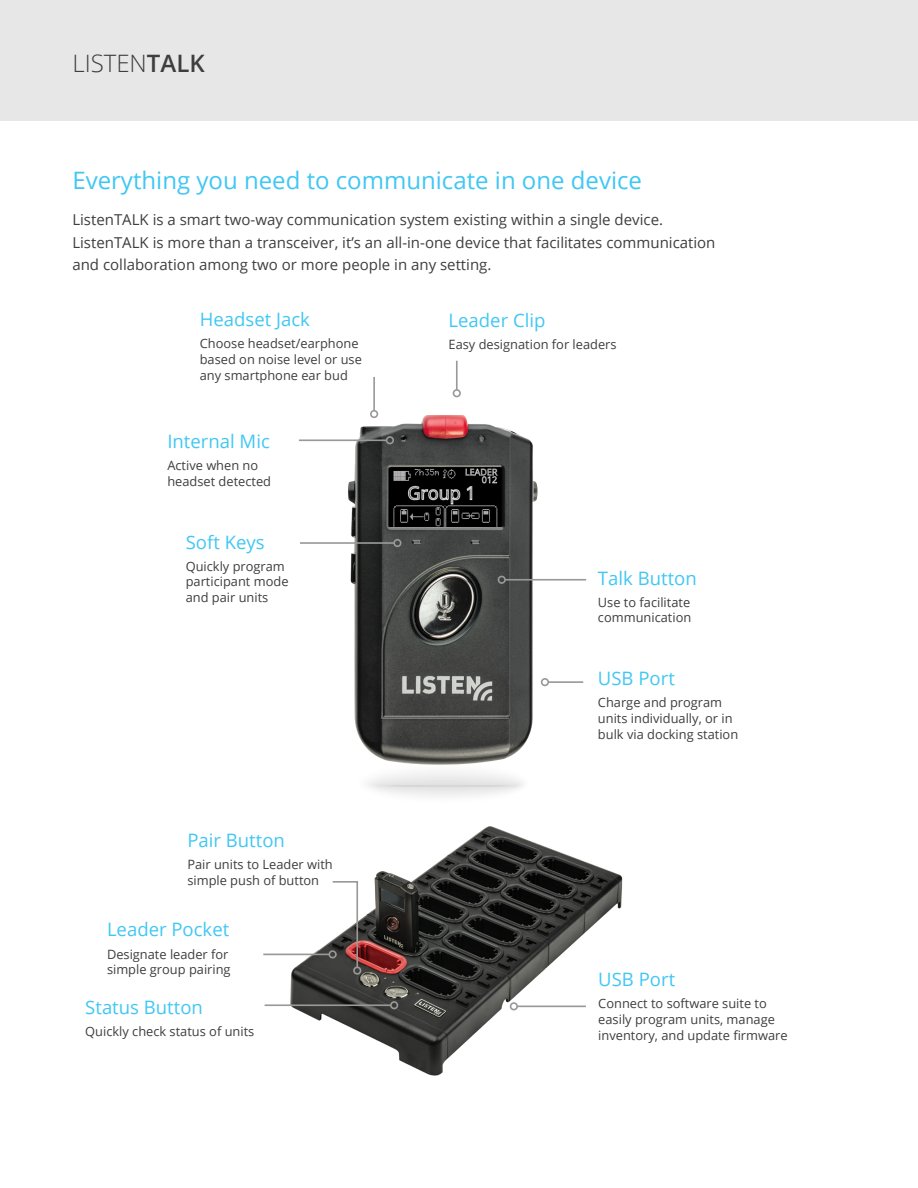
<style>
.page{position:relative;width:918px;height:1188px;background:#fff}
.page>*{position:absolute;margin:0;border:0;box-sizing:border-box;transform-origin:0 0}
.body{font:24px "Open Sans";color:#40c7f4}
.t1{font:300 24px "Open Sans";color:#3e3e3f}
.body-2{font:18.6px "Open Sans";color:#40c7f4}
.body-3{font:15px/22.5px "Open Sans";color:#3e3e3f}
.body-4{font:12.9px/15.6px "Open Sans";color:#3e3e3f}
.s1{font-weight:600}
</style>
<div class="page">
<img style="left:273px;top:826px;width:350px;height:250px">
<div style="left:0;top:0;width:918px;height:120px;background:#e7e7e7"></div>
<svg style="left:368px;top:772px;width:155px;height:24px"></svg>
<hr style="left:380px;top:784px;width:136px;height:4px;background:#e3e3e3;border-radius:50%">
<hr style="left:381px;top:784px;width:134px;height:3px;background:#323332;border-radius:50%">
<img style="left:348px;top:416px;width:198px;height:349px">
<img style="left:390px;top:467px;width:111px;height:60px">
<hr style="left:300px;top:542px;width:94px;height:2px;background:#999">
<div style="left:393px;top:539px;width:9px;height:8px;border:2px solid #999;border-radius:50%"></div>
<hr style="left:299px;top:439px;width:88px;height:2px;background:#999">
<div style="left:386px;top:436px;width:8px;height:8px;border:2px solid #999;border-radius:50%"></div>
<hr style="left:263px;top:954px;width:66px;height:1px;background:#999">
<div style="left:329px;top:950px;width:8px;height:8px;border:2px solid #999;border-radius:50%"></div>
<svg style="left:331px;top:880px;width:28px;height:89px"></svg>
<div style="left:353px;top:966px;width:8px;height:9px;border:2px solid #999;border-radius:50%"></div>
<hr style="left:265px;top:1004px;width:126px;height:2px;background:#999">
<div style="left:390px;top:1001px;width:8px;height:8px;border:2px solid #999;border-radius:50%"></div>
<hr style="left:517px;top:1006px;width:69px;height:1px;background:#999">
<div style="left:510px;top:1002px;width:8px;height:8px;border:2px solid #999;border-radius:50%"></div>
<hr style="left:456px;top:361px;width:2px;height:29px;background:#999">
<div style="left:453px;top:389px;width:8px;height:8px;border:2px solid #999;border-radius:50%"></div>
<hr style="left:373px;top:377px;width:2px;height:34px;background:#999">
<div style="left:370px;top:410px;width:8px;height:8px;border:2px solid #999;border-radius:50%"></div>
<hr style="left:548px;top:681px;width:35px;height:2px;background:#999">
<div style="left:541px;top:678px;width:8px;height:8px;border:2px solid #999;border-radius:50%"></div>
<hr style="left:505px;top:579px;width:81px;height:2px;background:#999">
<div style="left:498px;top:576px;width:8px;height:8px;border:2px solid #999;border-radius:50%"></div>
<p class="t1" style="left:72px;top:47px;width:134px">LISTEN<span class="s1">TALK</span></p>
<p class="body" style="left:72px;top:164px;width:571px">Everything you need to communicate in one device</p>
<p class="body-3" style="left:72px;top:208px;width:645px">ListenTALK is a smart two-way communication system existing within a single device.<br>ListenTALK is more than a transceiver, it’s an all-in-one device that facilitates communication and collaboration among two or more people in any setting.</p>
<p class="body-2" style="left:200px;top:307px;width:112px">Headset Jack</p>
<p class="body-4" style="left:200px;top:336px;width:164px">Choose headset/earphone based on noise level or use any smartphone ear bud</p>
<p class="body-2" style="left:167px;top:429px;width:104px">Internal Mic</p>
<p class="body-4" style="left:167px;top:457px;width:105px">Active when no headset detected</p>
<p class="body-2" style="left:186px;top:529px;width:80px">Soft Keys</p>
<p class="body-4" style="left:186px;top:558px;width:104px">Quickly program participant mode and pair units</p>
<p class="body-2" style="left:187px;top:828px;width:99px">Pair Button</p>
<p class="body-4" style="left:187px;top:857px;width:147px">Pair units to Leader with simple push of button</p>
<p class="body-2" style="left:107px;top:917px;width:124px">Leader Pocket</p>
<p class="body-4" style="left:107px;top:946px;width:125px">Designate leader for simple group pairing</p>
<p class="body-2" style="left:85px;top:995px;width:119px">Status Button</p>
<p class="body-4" style="left:85px;top:1024px;width:171px">Quickly check status of units</p>
<p class="body-2" style="left:449px;top:307px;width:98px">Leader Clip</p>
<p class="body-4" style="left:449px;top:336px;width:169px">Easy designation for leaders</p>
<p class="body-2" style="left:598px;top:565px;width:100px">Talk Button</p>
<p class="body-4" style="left:598px;top:594px;width:95px">Use to facilitate communication</p>
<p class="body-2" style="left:598px;top:666px;width:78px">USB Port</p>
<p class="body-4" style="left:598px;top:694px;width:142px">Charge and program units individually, or in bulk via docking station</p>
<p class="body-2" style="left:598px;top:967px;width:78px">USB Port</p>
<p class="body-4" style="left:598px;top:995px;width:191px">Connect to software suite to easily program units, manage inventory, and update firmware</p>
</div>
